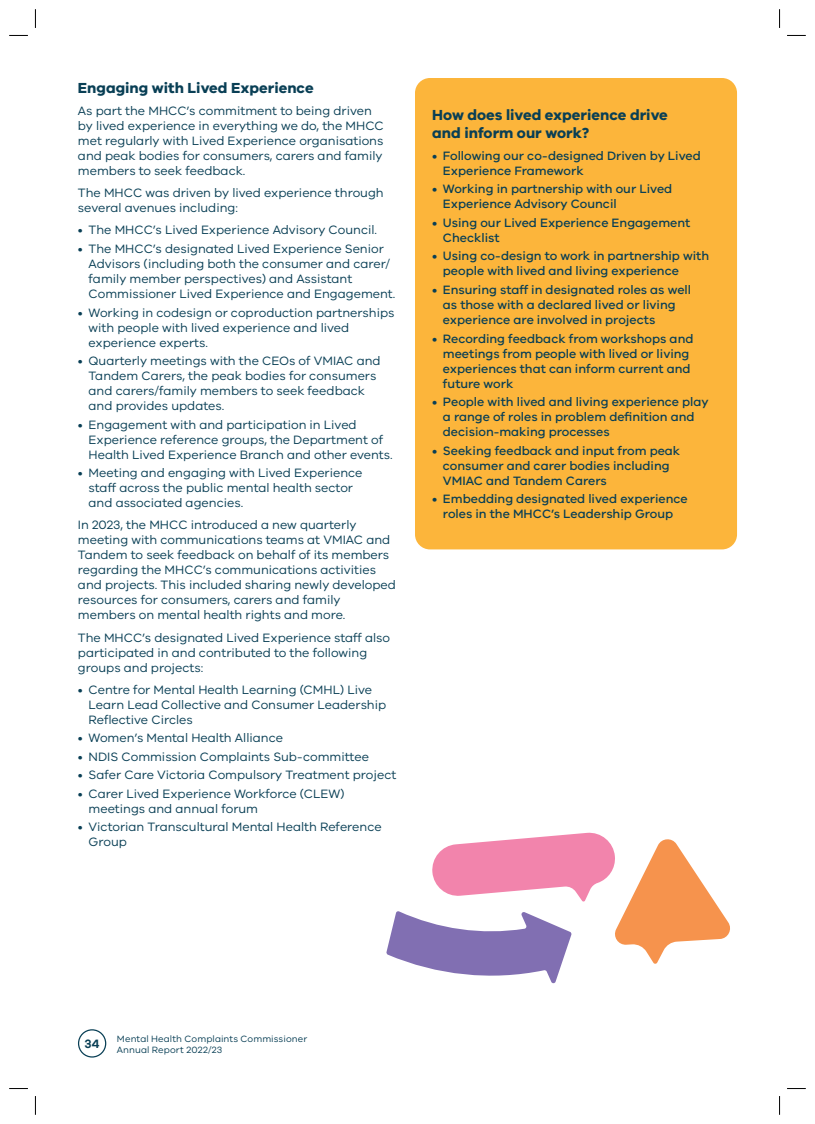
<style>
.page{position:relative;width:815px;height:1124px;background:#fff}
.page>*{position:absolute;margin:0;border:0;box-sizing:border-box;transform-origin:0 0}
.t1{font:700 15px/18px "VIC";color:#093f55}
.t2{font:12.5px/15px "VIC";color:#093f55}
.t3{font:500 12.5px/15px "VIC";color:#093f55}
.t4{font:600 12.5px "VIC";color:#093f55}
.t5{font:9.38px/11.2px "VIC";letter-spacing:.01em;color:#093f55}
</style>
<div class="page">
<div style="left:78px;top:1029px;width:28px;height:28px;border:1px solid #093f55;border-radius:50%"></div>
<div style="left:415px;top:78px;width:322px;height:471px;background:#fcb53b;border-radius:15px"></div>
<svg style="left:386px;top:832px;width:344px;height:151px"></svg>
<svg style="left:9px;top:35px;width:19px;height:1px"></svg>
<svg style="left:787px;top:35px;width:19px;height:1px"></svg>
<svg style="left:9px;top:1088px;width:19px;height:1px"></svg>
<svg style="left:787px;top:1088px;width:19px;height:1px"></svg>
<svg style="left:35px;top:9px;width:1px;height:19px"></svg>
<svg style="left:35px;top:1096px;width:1px;height:18px"></svg>
<svg style="left:779px;top:9px;width:1px;height:19px"></svg>
<svg style="left:779px;top:1096px;width:1px;height:18px"></svg>
<p class="t1" style="left:78px;top:78px;width:237px">Engaging with Lived Experience</p>
<p class="t2" style="left:78px;top:103px;width:307px">As part the MHCC’s commitment to being driven by lived experience in everything we do, the MHCC met regularly with Lived Experience organisations and peak bodies for consumers, carers and family members to seek feedback.</p>
<p class="t2" style="left:78px;top:185px;width:307px">The MHCC was driven by lived experience through several avenues including:</p>
<p class="t2" style="left:78px;top:222px;width:301px">• The MHCC’s Lived Experience Advisory Council.</p>
<p class="t2" style="left:89px;top:241px;width:308px;text-indent:-11px">• The MHCC’s designated Lived Experience Senior Advisors (including both the consumer and carer/ family member perspectives) and Assistant Commissioner Lived Experience and Engagement.</p>
<p class="t2" style="left:89px;top:304px;width:307px;text-indent:-11px">• Working in codesign or coproduction partnerships with people with lived experience and lived experience experts.</p>
<p class="t2" style="left:89px;top:353px;width:294px;text-indent:-11px">• Quarterly meetings with the CEOs of VMIAC and Tandem Carers, the peak bodies for consumers and carers/family members to seek feedback and provides updates.</p>
<p class="t2" style="left:89px;top:416px;width:306px;text-indent:-11px">• Engagement with and participation in Lived<br>Experience reference groups, the Department of<br>Health Lived Experience Branch and other events.</p>
<p class="t2" style="left:89px;top:465px;width:275px;text-indent:-11px">• Meeting and engaging with Lived Experience staff across the public mental health sector and associated agencies.</p>
<p class="t2" style="left:78px;top:517px;width:320px">In 2023, the MHCC introduced a new quarterly meeting with communications teams at VMIAC and Tandem to seek feedback on behalf of its members regarding the MHCC’s communications activities and projects. This included sharing newly developed resources for consumers, carers and family members on mental health rights and more.</p>
<p class="t2" style="left:78px;top:629px;width:314px">The MHCC’s designated Lived Experience staff also participated in and contributed to the following groups and projects:</p>
<p class="t2" style="left:89px;top:681px;width:299px;text-indent:-11px">• Centre for Mental Health Learning (CMHL) Live<br>Learn Lead Collective and Consumer Leadership<br>Reflective Circles</p>
<p class="t2" style="left:78px;top:730px;width:207px">• Women’s Mental Health Alliance</p>
<p class="t2" style="left:78px;top:748px;width:292px">• NDIS Commission Complaints Sub-committee</p>
<p class="t2" style="left:78px;top:767px;width:320px">• Safer Care Victoria Compulsory Treatment project</p>
<p class="t2" style="left:89px;top:785px;width:258px;text-indent:-11px">• Carer Lived Experience Workforce (CLEW) meetings and annual forum</p>
<p class="t2" style="left:89px;top:819px;width:295px;text-indent:-11px">• Victorian Transcultural Mental Health Reference<br>Group</p>
<p class="t1" style="left:432px;top:105px;width:237px">How does lived experience drive and inform our work?</p>
<p class="t3" style="left:443px;top:148px;width:259px;text-indent:-11px">• Following our co-designed Driven by Lived<br>Experience Framework</p>
<p class="t3" style="left:443px;top:181px;width:231px;text-indent:-11px">• Working in partnership with our Lived<br>Experience Advisory Council</p>
<p class="t3" style="left:443px;top:215px;width:249px;text-indent:-11px">• Using our Lived Experience Engagement<br>Checklist</p>
<p class="t3" style="left:443px;top:248px;width:268px;text-indent:-11px">• Using co-design to work in partnership with people with lived and living experience</p>
<p class="t3" style="left:443px;top:282px;width:250px;text-indent:-11px">• Ensuring staff in designated roles as well as those with a declared lived or living experience are involved in projects</p>
<p class="t3" style="left:443px;top:330px;width:252px;text-indent:-11px">• Recording feedback from workshops and meetings from people with lived or living experiences that can inform current and future work</p>
<p class="t3" style="left:443px;top:394px;width:267px;text-indent:-11px">• People with lived and living experience play a range of roles in problem definition and decision-making processes</p>
<p class="t3" style="left:443px;top:442px;width:239px;text-indent:-11px">• Seeking feedback and input from peak consumer and carer bodies including<br>VMIAC and Tandem Carers</p>
<p class="t3" style="left:432px;top:491px;width:257px;text-align:center">• Embedding designated lived experience roles in the MHCC’s Leadership Group</p>
<p class="t4" style="left:85px;top:1035px;width:17px">34</p>
<p class="t5" style="left:117px;top:1032px;width:192px">Mental Health Complaints Commissioner<br>Annual Report 2022/23</p>
</div>
